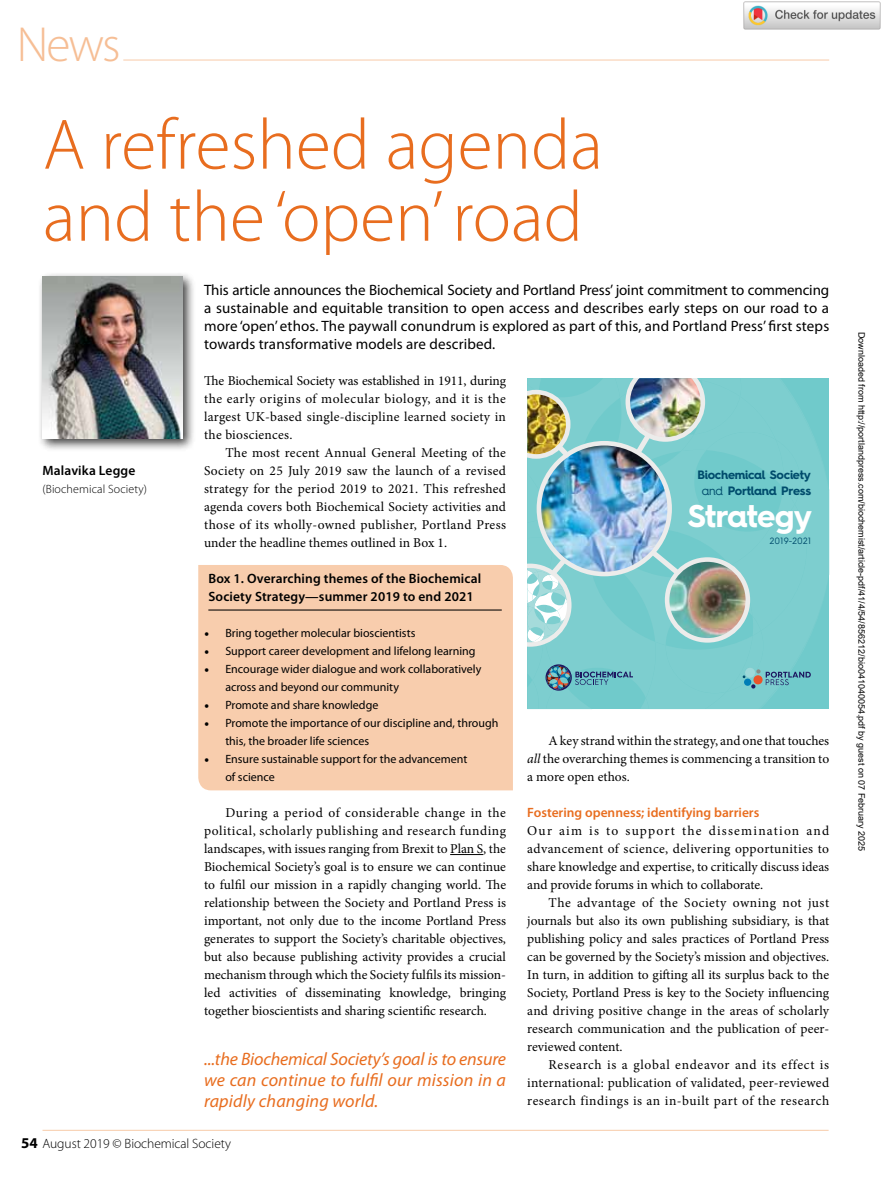
<style>
.page{position:relative;width:893px;height:1183px;background:#fff}
.page>*{position:absolute;margin:0;border:0;box-sizing:border-box;transform-origin:0 0}
.t1{font:300 72px/72px "Myriad Pro";color:#e86d1f}
.t2{font:300 49.5px "Myriad Pro";color:#f6be95}
.t3{font:700 31.5px "Hurme Geometric Sans 4";letter-spacing:-.02em;color:#fff}
.t4{font:italic 18px/21px "Myriad Pro";letter-spacing:.01em;color:#e86d1f;text-align:justify}
.t5{font:15px/18px "Myriad Pro";letter-spacing:.01em;color:#000;text-align:justify}
.t6{font:13.5px/18px "Minion Pro";letter-spacing:.005em;color:#000;text-align:justify}
.t7{font:600 13.5px/18px "Myriad Pro";letter-spacing:.01em;color:#000}
.t8{font:600 13.5px "Myriad Pro";color:#e86d1f}
.t9{font:300 13.5px "Myriad Pro";letter-spacing:-.005em;color:#000}
.t10{font:700 12.15px/15.1px "Hurme Geometric Sans 4";letter-spacing:-.02em;color:#004c6c;text-align:center}
.t11{font:12px/18px "Myriad Pro";color:#000}
.t12{font:300 12px "Myriad Pro";letter-spacing:.01em;color:#000}
.t13{font:9.15px "Hurme Geometric Sans 4";letter-spacing:.05em;color:#004c6c}
.t14{font:9px "Arial";color:#000}
.s1{font-family:"Minion Pro";font-size:13.5px}
.s2{font-weight:700;font-size:15px}
.s3{font-weight:400}
.s4{font-style:italic}
</style>
<div class="page">
<div style="left:198px;top:565px;width:315px;height:225px;background:#f8cdad"></div>
<hr style="left:43px;top:1129px;width:786px;height:1px;background:#f8cdad">
<hr style="left:123px;top:59px;width:706px;height:2px;background:#f8cdad">
<hr style="left:208px;top:609px;width:294px;height:1px;background:#000">
<hr style="left:450px;top:854px;width:33px;height:1px;background:#000">
<div style="left:38px;top:272px;width:158px;height:180px;background:#000;opacity:.75"></div>
<img style="left:43px;top:277px;width:140px;height:162px">
<svg style="left:527px;top:378px;width:22px;height:331px;background:#7ececf"></svg>
<svg style="left:549px;top:378px;width:280px;height:331px;background:#79cccd"></svg>
<svg style="left:546px;top:664px;width:87px;height:26px;background:#65a4b0"></svg>
<img style="left:539px;top:443px;width:131px;height:130px;border-radius:64px">
<div style="left:537px;top:441px;width:135px;height:135px;border:5px solid #ececeb;border-radius:50%"></div>
<img style="left:667px;top:559px;width:81px;height:81px;border-radius:40px">
<div style="left:665px;top:557px;width:85px;height:85px;border:5px solid #ececeb;border-radius:50%"></div>
<img style="left:625px;top:378px;width:80px;height:80px">
<svg style="left:644px;top:544px;width:41px;height:36px"></svg>
<img style="left:527px;top:390px;width:48px;height:73px">
<svg style="left:527px;top:552px;width:45px;height:94px"></svg>
<svg style="left:743px;top:667px;width:68px;height:21px"></svg>
<img style="left:743px;top:1px;width:138px;height:29px">
<h2 class="t2" style="left:17px;top:17px;width:105px">News</h2>
<h1 class="t1" style="left:43px;top:110px;width:562px">A refreshed agenda and the ‘open’ road</h1>
<p class="t5" style="left:204px;top:280px;width:627px">This article announces the Biochemical Society and Portland Press’ joint commitment to commencing a sustainable and equitable transition to open access and describes early steps on our road to a more ‘open’ ethos. The paywall conundrum is explored as part of this, and Portland Press’ first steps towards transformative models are described.</p>
<p class="t7" style="left:43px;top:461px;width:94px">Malavika Legge</p>
<p class="t12" style="left:43px;top:482px;width:106px">(Biochemical Society)</p>
<p class="t6" style="left:204px;top:371px;width:303px">The Biochemical Society was established in 1911, during the early origins of molecular biology, and it is the largest UK-based single-discipline learned society in the biosciences.</p>
<p class="t6" style="left:204px;top:443px;width:303px;text-indent:21px">The most recent Annual General Meeting of the Society on 25 July 2019 saw the launch of a revised strategy for the period 2019 to 2021. This refreshed agenda covers both Biochemical Society activities and those of its wholly-owned publisher, Portland Press under the headline themes outlined in Box 1.</p>
<p class="t7" style="left:208px;top:569px;width:274px">Box 1. Overarching themes of the Biochemical<br>Society Strategy—summer 2019 to end 2021</p>
<p class="t11" style="left:204px;top:623px;width:213px"><span class="s1">•</span> Bring together molecular bioscientists</p>
<p class="t11" style="left:204px;top:641px;width:273px"><span class="s1">•</span> Support career development and lifelong learning</p>
<p class="t11" style="left:225px;top:659px;width:258px;text-indent:-21px"><span class="s1">•</span> Encourage wider dialogue and work collaboratively across and beyond our community</p>
<p class="t11" style="left:204px;top:695px;width:176px"><span class="s1">•</span> Promote and share knowledge</p>
<p class="t11" style="left:225px;top:713px;width:275px;text-indent:-21px"><span class="s1">•</span> Promote the importance of our discipline and, through this, the broader life sciences</p>
<p class="t11" style="left:225px;top:749px;width:244px;text-indent:-21px"><span class="s1">•</span> Ensure sustainable support for the advancement of science</p>
<p class="t6" style="left:204px;top:803px;width:303px;text-indent:21px">During a period of considerable change in the political, scholarly publishing and research funding landscapes, with issues ranging from Brexit to Plan S, the Biochemical Society’s goal is to ensure we can continue to fulfil our mission in a rapidly changing world. The relationship between the Society and Portland Press is important, not only due to the income Portland Press generates to support the Society’s charitable objectives, but also because publishing activity provides a crucial mechanism through which the Society fulfils its mission&shy;led activities of disseminating knowledge, bringing together bioscientists and sharing scientific research.</p>
<h3 class="t4" style="left:204px;top:1047px;width:303px">...the Biochemical Society’s goal is to ensure we can continue to fulfil our mission in a rapidly changing world.</h3>
<p class="t9" style="left:21px;top:1135px;width:211px"><span class="s2">54</span> August 2019 © Biochemical Society</p>
<p class="t10" style="left:697px;top:467px;width:115px">Biochemical Society <span class="s3">and</span> Portland Press</p>
<h3 class="t3" style="left:688px;top:494px;width:126px">Strategy</h3>
<p class="t13" style="left:770px;top:534px;width:43px">2019-2021</p>
<p class="t6" style="left:527px;top:731px;width:303px;text-indent:21px">A key strand within the strategy, and one that touches <span class="s4">all</span> the overarching themes is commencing a transition to a more open ethos.</p>
<p class="t8" style="left:527px;top:803px;width:234px">Fostering openness; identifying barriers</p>
<p class="t6" style="left:527px;top:821px;width:303px">Our aim is to support the dissemination and advancement of science, delivering opportunities to share knowledge and expertise, to critically discuss ideas and provide forums in which to collaborate.</p>
<p class="t6" style="left:527px;top:893px;width:303px;text-indent:21px">The advantage of the Society owning not just journals but also its own publishing subsidiary, is that publishing policy and sales practices of Portland Press can be governed by the Society’s mission and objectives.<br>In turn, in addition to gifting all its surplus back to the Society, Portland Press is key to the Society influencing and driving positive change in the areas of scholarly research communication and the publication of peer&shy;reviewed content.</p>
<p class="t6" style="left:527px;top:1055px;width:303px;text-indent:21px">Research is a global endeavor and its effect is international: publication of validated, peer-reviewed research findings is an in-built part of the research</p>
<p class="t14" style="left:865px;top:332px;width:521px;rotate:90deg">Downloaded from http://portlandpress.com/biochemist/article-pdf/41/4/54/856212/bio041040054.pdf by guest on 07 February 2025</p>
</div>
